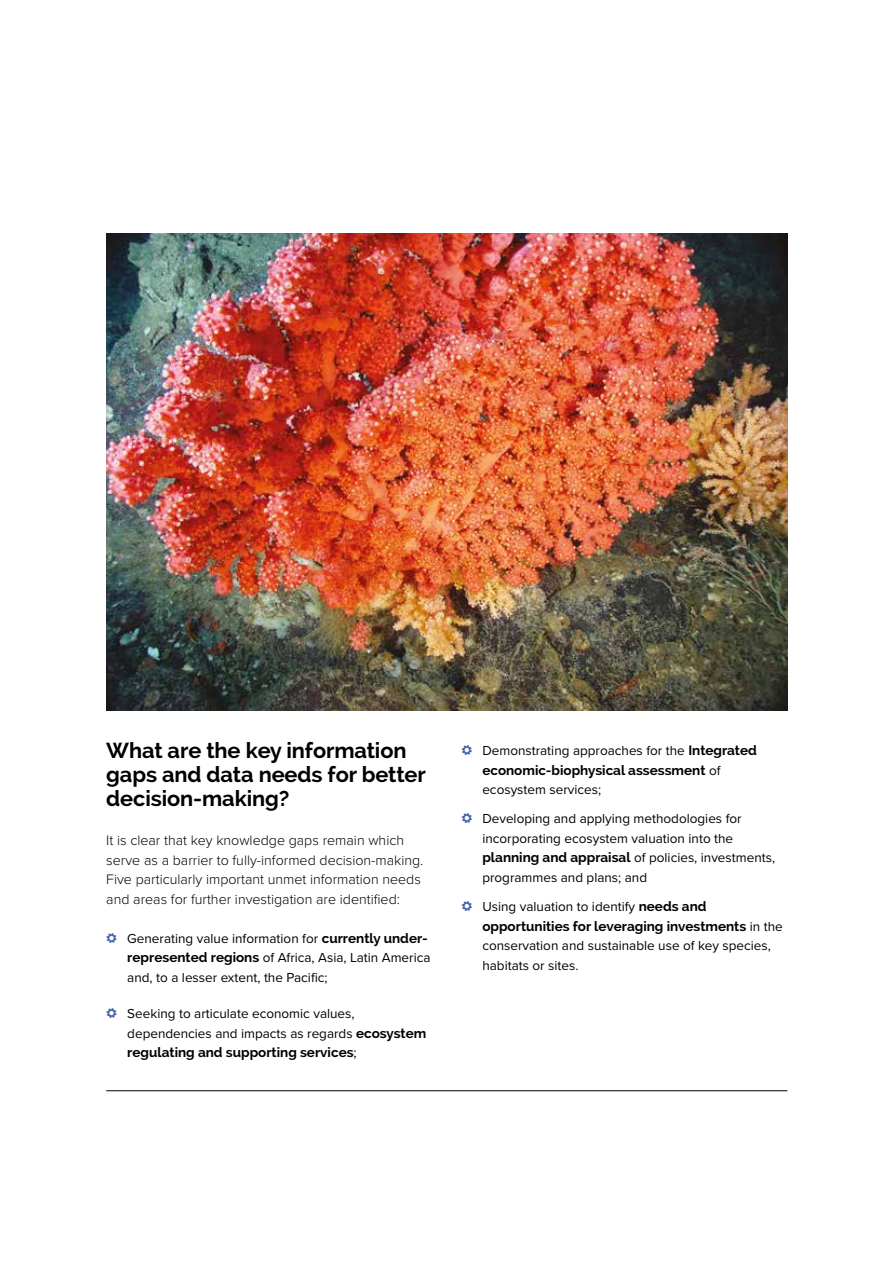
<style>
.page{position:relative;width:893px;height:1263px;background:#fff}
.page>*{position:absolute;margin:0;border:0;box-sizing:border-box;transform-origin:0 0}
.t1{font:700 21.75px/24.5px "Raleway";letter-spacing:-.005em;color:#000}
.t2{font:300 14.25px/19.5px "Proxima Nova";color:#000}
.t3{font:13.5px/19.5px "Proxima Nova";color:#000}
.t4{font:700 13.5px "Raleway";color:#000}
.s1{font-family:"Click Bits Icons 2";font-size:15px;color:#4564ad}
.s2{font-family:"Raleway";font-weight:700}
.s3{font-family:"Proxima Nova";font-weight:400}
</style>
<div class="page">
<hr style="left:106px;top:1090px;width:681px;height:1px;background:#000">
<img style="left:106px;top:234px;width:681px;height:476px">
<h1 class="t1" style="left:106px;top:738px;width:321px">What are the key information gaps and data needs for better decision-making?</h1>
<p class="t2" style="left:106px;top:830px;width:319px">It is clear that key knowledge gaps remain which serve as a barrier to fully-informed decision-making.<br>Five particularly important unmet information needs and areas for further investigation are identified:</p>
<p class="t3" style="left:127px;top:929px;width:305px;text-indent:-21px"><span class="s1">0</span> Generating value information for <span class="s2">currently under&shy;represented regions</span> of Africa, Asia, Latin America and, to a lesser extent, the Pacific;</p>
<p class="t3" style="left:127px;top:1004px;width:301px;text-indent:-21px"><span class="s1">0</span> Seeking to articulate economic values, dependencies and impacts as regards <span class="s2">ecosystem</span></p>
<p class="t4" style="left:127px;top:1045px;width:231px">regulating and supporting services<span class="s3">;</span></p>
<p class="t3" style="left:461px;top:741px;width:297px"><span class="s1">0</span> Demonstrating approaches for the <span class="s2">Integrated</span></p>
<p class="t4" style="left:482px;top:762px;width:240px">economic-biophysical assessment <span class="s3">of</span></p>
<p class="t3" style="left:461px;top:775px;width:282px;line-height:29.2px;text-indent:21px">ecosystem services;<br><span class="s1">0</span> Developing and applying methodologies for</p>
<p class="t3" style="left:482px;top:829px;width:294px">incorporating ecosystem valuation into the <span class="s2">planning and appraisal</span> of policies, investments, programmes and plans; and</p>
<p class="t3" style="left:461px;top:897px;width:247px"><span class="s1">0</span> Using valuation to identify <span class="s2">needs and</span></p>
<p class="t4" style="left:482px;top:918px;width:302px">opportunities for leveraging investments <span class="s3">in the</span></p>
<p class="t3" style="left:482px;top:936px;width:290px">conservation and sustainable use of key species, habitats or sites.</p>
</div>
